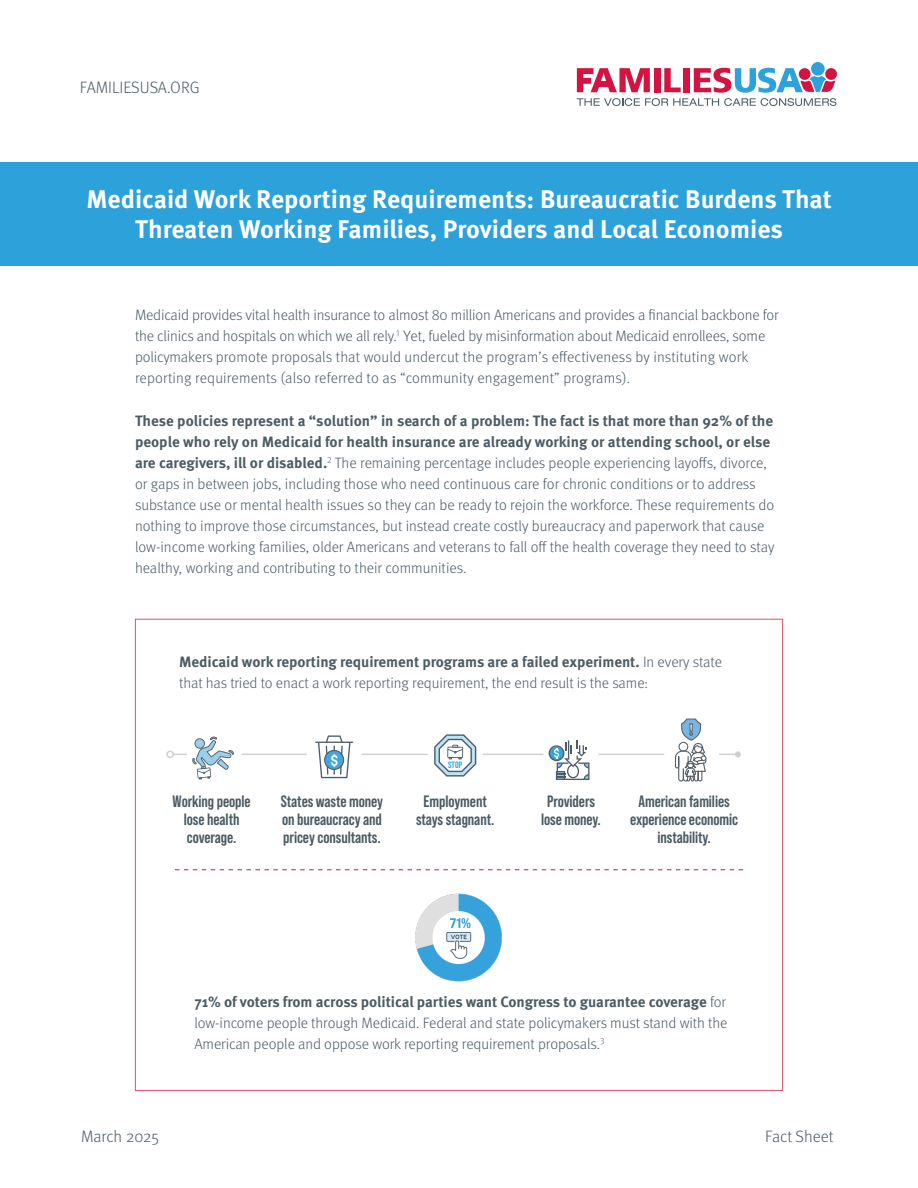
<style>
.page{position:relative;width:918px;height:1188px;background:#fff}
.page>*{position:absolute;margin:0;border:0;box-sizing:border-box;transform-origin:0 0}
.TITLE_STYLE_1_CENTERED{font:700 25.5px/30px "Meta OT";color:#fff;text-align:center}
.t1{font:700 16.5px/18px "Bebas Neue Pro";letter-spacing:-.005em;color:#4b5c65;text-align:center}
.FOOTER_-_PUB_TYPE{font:300 16.5px "Meta OT";color:#4b5c65}
.FOOTER_-_MONTH_and_YEAR{font:300 16.5px "Meta OT";letter-spacing:-.005em;color:#4b5c65}
.t2{font:15.75px "Bebas Neue Pro Exp Bd";color:#fff}
.t3{font:300 15px/21px "Meta OT";letter-spacing:-.005em;color:#4b5c65}
.t4{font:700 9.3px "Bebas Neue Pro";color:#36a3db}
.s1{font-weight:700}
</style>
<div class="page">
<div style="left:811px;top:62px;width:14px;height:14px;background:#2ca1da;border-radius:50%"></div>
<svg style="left:577px;top:68px;width:259px;height:38px"></svg>
<hr style="left:173px;top:754px;width:565px;height:1px;background:#d0cfd1">
<div style="left:166px;top:751px;width:8px;height:7px;border:2px solid #d0cfd1;border-radius:50%"></div>
<svg style="left:735px;top:751px;width:6px;height:6px"></svg>
<div style="left:187px;top:727px;width:55px;height:55px;background:#fff;border-radius:50%"></div>
<div style="left:307px;top:727px;width:55px;height:55px;background:#fff;border-radius:50%"></div>
<div style="left:428px;top:727px;width:55px;height:55px;background:#fff;border-radius:50%"></div>
<div style="left:543px;top:727px;width:56px;height:55px;background:#fff;border-radius:50%"></div>
<div style="left:664px;top:727px;width:55px;height:55px;background:#fff;border-radius:50%"></div>
<div style="left:0;top:162px;width:918px;height:104px;background:#2ca1da"></div>
<svg style="left:175px;top:869px;width:568px;height:1px"></svg>
<svg style="left:192px;top:737px;width:42px;height:43px"></svg>
<svg style="left:434px;top:734px;width:42px;height:43px"></svg>
<svg style="left:549px;top:740px;width:40px;height:40px"></svg>
<svg style="left:674px;top:718px;width:33px;height:64px"></svg>
<div style="left:679px;top:742px;width:9px;height:10px;border:1px solid #57636b;border-radius:50%"></div>
<img style="left:415px;top:893px;width:87px;height:89px">
<svg style="left:315px;top:735px;width:38px;height:43px"></svg>
<div style="left:325px;top:750px;width:19px;height:19px;background:#45a6db;border-radius:50%"></div>
<div style="left:324px;top:750px;width:20px;height:20px;border:1px solid #4d5c66;border-radius:50%"></div>
<p class="FOOTER_-_PUB_TYPE" style="left:80px;top:77px;width:122px">FAMILIESUSA.ORG</p>
<p class="TITLE_STYLE_1_CENTERED" style="left:86px;top:185px;width:747px">Medicaid Work Reporting Requirements: Bureaucratic Burdens That<br>Threaten Working Families, Providers and Local Economies</p>
<p class="t3" style="left:135px;top:305px;width:645px">Medicaid provides vital health insurance to almost 80 million Americans and provides a financial backbone for the clinics and hospitals on which we all rely.<sup>1</sup> Yet, fueled by misinformation about Medicaid enrollees, some policymakers promote proposals that would undercut the program’s effectiveness by instituting work reporting requirements (also referred to as “community engagement” programs).</p>
<p class="t3" style="left:135px;top:411px;width:641px"><span class="s1">These policies represent a “solution” in search of a problem: The fact is that more than 92% of the people who rely on Medicaid for health insurance are already working or attending school, or else are caregivers, ill or disabled.</span><sup>2</sup> The remaining percentage includes people experiencing layoffs, divorce, or gaps in between jobs, including those who need continuous care for chronic conditions or to address substance use or mental health issues so they can be ready to rejoin the workforce. These requirements do nothing to improve those circumstances, but instead create costly bureaucracy and paperwork that cause low-income working families, older Americans and veterans to fall off the health coverage they need to stay healthy, working and contributing to their communities.</p>
<p class="t3" style="left:179px;top:651px;width:544px"><span class="s1">Medicaid work reporting requirement programs are a failed experiment.</span> In every state that has tried to enact a work reporting requirement, the end result is the same:</p>
<p class="t2" style="left:331px;top:750px;width:9px">$</p>
<p class="t4" style="left:448px;top:759px;width:16px">STOP</p>
<p class="t1" style="left:173px;top:792px;width:80px">Working people lose health coverage.</p>
<p class="t1" style="left:281px;top:792px;width:104px;text-align:justify">States waste money on bureaucracy and pricey consultants.</p>
<p class="t1" style="left:416px;top:792px;width:80px">Employment stays stagnant.</p>
<p class="t1" style="left:541px;top:792px;width:61px">Providers lose money.</p>
<p class="t1" style="left:630px;top:792px;width:110px">American families experience economic instability.</p>
<p class="t3" style="left:194px;top:992px;width:535px;text-align:justify"><span class="s1">71% of voters from across political parties want Congress to guarantee coverage</span> for low-income people through Medicaid. Federal and state policymakers must stand with the American people and oppose work reporting requirement proposals.<sup>3</sup></p>
<p class="FOOTER_-_MONTH_and_YEAR" style="left:81px;top:1127px;width:80px">March 2025</p>
<p class="FOOTER_-_PUB_TYPE" style="left:765px;top:1127px;width:70px">Fact Sheet</p>
</div>
